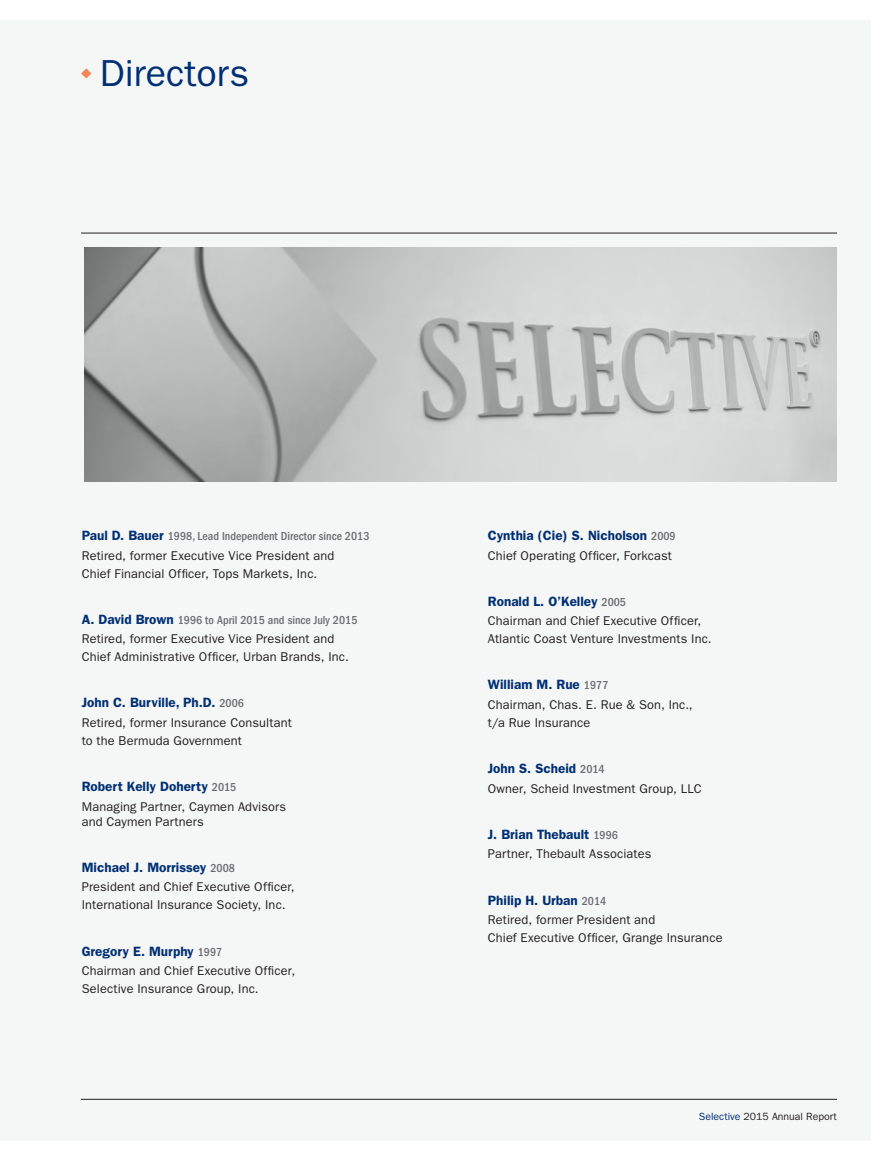
<style>
.page{position:relative;width:891px;height:1161px;background:#fff}
.page>*{position:absolute;margin:0;border:0;box-sizing:border-box;transform-origin:0 0}
.t1{font:37.8px "ITC Franklin Gothic Std";color:#002f73}
.t2{font:600 13.5px "ITC Franklin Gothic Std";color:#002f73}
.t3{font:12.75px/18px "ITC Franklin Gothic Std";letter-spacing:.01em;color:#231f20}
.t4{font:500 condensed 12px "ITC Franklin Gothic Std";color:#6c6d70}
.t5{font:10.5px "ITC Franklin Gothic Std";color:#231f20}
.s1{font-weight:600;font-stretch:normal;font-size:13.5px;color:#002f73}
.s2{font-weight:500;font-stretch:condensed;font-size:12px;color:#6c6d70}
.s3{color:#002f73}
</style>
<div class="page">
<div style="left:0;top:20px;width:871px;height:1121px;background:#f5f6f6"></div>
<hr style="left:81px;top:1099px;width:756px;height:1px;background:#231f20">
<hr style="left:81px;top:233px;width:756px;height:1px;background:#231f20">
<img style="left:84px;top:248px;width:753px;height:234px">
<svg style="left:81px;top:68px;width:10px;height:11px"></svg>
<h1 class="t1" style="left:100px;top:52px;width:151px">Directors</h1>
<p class="t4" style="left:82px;top:529px;width:289px"><span class="s1">Paul D. Bauer</span> 1998, Lead Independent Director since 2013</p>
<p class="t3" style="left:82px;top:546px;width:254px">Retired, former Executive Vice President and<br>Chief Financial Officer, Tops Markets, Inc.</p>
<p class="t4" style="left:82px;top:613px;width:277px"><span class="s1">A. David Brown</span> 1996 to April 2015 and since July 2015</p>
<p class="t3" style="left:82px;top:630px;width:269px">Retired, former Executive Vice President and<br>Chief Administrative Officer, Urban Brands, Inc.</p>
<p class="t2" style="left:82px;top:695px;width:164px">John C. Burville, Ph.D. <span class="s2">2006</span></p>
<p class="t3" style="left:82px;top:714px;width:212px">Retired, former Insurance Consultant to the Bermuda Government</p>
<p class="t2" style="left:82px;top:779px;width:156px">Robert Kelly Doherty <span class="s2">2015</span></p>
<p class="t3" style="left:82px;top:799px;width:206px;line-height:15px">Managing Partner, Caymen Advisors and Caymen Partners</p>
<p class="t2" style="left:82px;top:859px;width:155px">Michael J. Morrissey <span class="s2">2008</span></p>
<p class="t3" style="left:82px;top:878px;width:214px">President and Chief Executive Officer,<br>International Insurance Society, Inc.</p>
<p class="t2" style="left:82px;top:943px;width:142px">Gregory E. Murphy <span class="s2">1997</span></p>
<p class="t3" style="left:82px;top:962px;width:215px">Chairman and Chief Executive Officer,<br>Selective Insurance Group, Inc.</p>
<p class="t2" style="left:488px;top:527px;width:189px">Cynthia (Cie) S. Nicholson <span class="s2">2009</span></p>
<p class="t3" style="left:488px;top:546px;width:186px">Chief Operating Officer, Forkcast</p>
<p class="t2" style="left:488px;top:593px;width:140px">Ronald L. O’Kelley <span class="s2">2005</span></p>
<p class="t3" style="left:488px;top:612px;width:225px">Chairman and Chief Executive Officer,<br>Atlantic Coast Venture Investments Inc.</p>
<p class="t2" style="left:488px;top:677px;width:122px">William M. Rue <span class="s2">1977</span></p>
<p class="t3" style="left:488px;top:696px;width:206px">Chairman, Chas. E. Rue &amp; Son, Inc., t/a Rue Insurance</p>
<p class="t2" style="left:488px;top:761px;width:118px">John S. Scheid <span class="s2">2014</span></p>
<p class="t3" style="left:488px;top:779px;width:215px">Owner, Scheid Investment Group, LLC</p>
<p class="t2" style="left:488px;top:826px;width:132px">J. Brian Thebault <span class="s2">1996</span></p>
<p class="t3" style="left:488px;top:845px;width:165px">Partner, Thebault Associates</p>
<p class="t2" style="left:488px;top:892px;width:120px">Philip H. Urban <span class="s2">2014</span></p>
<p class="t3" style="left:488px;top:911px;width:236px">Retired, former President and<br>Chief Executive Officer, Grange Insurance</p>
<p class="t5" style="left:699px;top:1111px;width:140px"><span class="s3">Selective</span> 2015 Annual Report</p>
</div>
